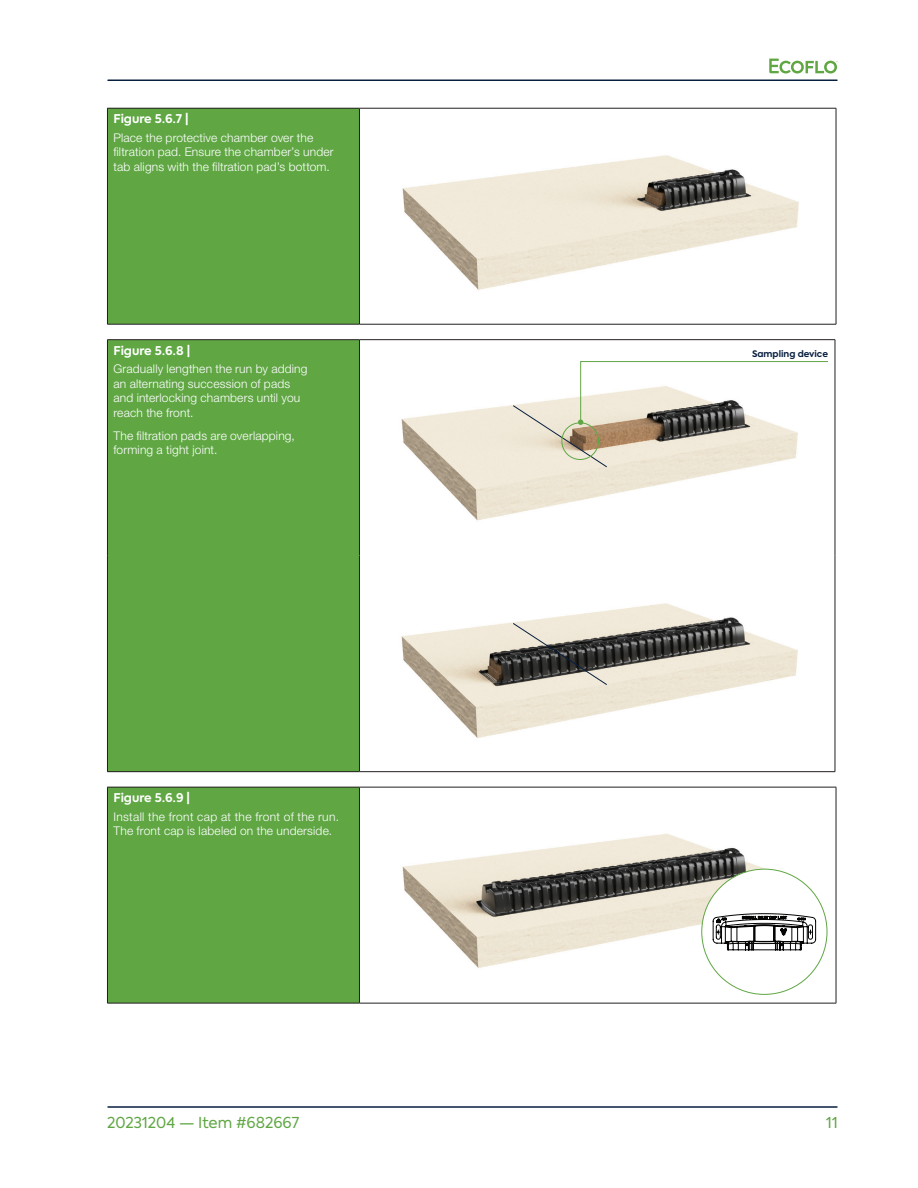
<style>
.page{position:relative;width:918px;height:1188px;background:#fff}
.page>*{position:absolute;margin:0;border:0;box-sizing:border-box;transform-origin:0 0}
.t1{font:15px "Axiforma";color:#60a744}
.t2{font:300 12px/14.4px "Helvetica Neue LT Std";letter-spacing:.015em;color:#fff}
.t3{font:700 12px "Axiforma";color:#fff}
.t4{font:700 9px "Axiforma";color:#081e3f}
</style>
<div class="page">
<hr style="left:108px;top:1106px;width:729px;height:2px;background:#081e3f">
<hr style="left:108px;top:80px;width:729px;height:1px;background:#081e3f">
<svg style="left:769px;top:59px;width:69px;height:14px"></svg>
<div style="left:107px;top:108px;width:252px;height:216px;background:#60a744"></div>
<hr style="left:107px;top:108px;width:252px;height:1px;background:#231f20">
<hr style="left:107px;top:108px;width:1px;height:216px;background:#231f20">
<hr style="left:359px;top:108px;width:477px;height:1px;background:#231f20">
<hr style="left:359px;top:108px;width:1px;height:216px;background:#231f20">
<hr style="left:836px;top:108px;width:1px;height:216px;background:#231f20">
<hr style="left:107px;top:324px;width:252px;height:1px;background:#231f20">
<hr style="left:359px;top:324px;width:477px;height:1px;background:#231f20">
<img style="left:402px;top:155px;width:397px;height:135px">
<div style="left:107px;top:340px;width:252px;height:432px;background:#60a744"></div>
<hr style="left:107px;top:339px;width:252px;height:1px;background:#231f20">
<hr style="left:107px;top:340px;width:1px;height:216px;background:#231f20">
<hr style="left:359px;top:339px;width:476px;height:1px;background:#231f20">
<hr style="left:359px;top:340px;width:1px;height:216px;background:#231f20">
<hr style="left:835px;top:340px;width:1px;height:216px;background:#231f20">
<hr style="left:107px;top:556px;width:1px;height:215px;background:#231f20">
<hr style="left:359px;top:556px;width:1px;height:215px;background:#231f20">
<hr style="left:835px;top:556px;width:1px;height:215px;background:#231f20">
<hr style="left:107px;top:771px;width:252px;height:1px;background:#231f20">
<hr style="left:359px;top:771px;width:476px;height:1px;background:#231f20">
<img style="left:401px;top:405px;width:342px;height:116px">
<img style="left:401px;top:603px;width:397px;height:135px">
<div style="left:107px;top:787px;width:252px;height:216px;background:#60a744"></div>
<hr style="left:107px;top:787px;width:252px;height:1px;background:#231f20">
<hr style="left:107px;top:787px;width:1px;height:216px;background:#231f20">
<hr style="left:359px;top:787px;width:477px;height:1px;background:#231f20">
<hr style="left:359px;top:787px;width:1px;height:216px;background:#231f20">
<hr style="left:836px;top:787px;width:1px;height:216px;background:#231f20">
<hr style="left:107px;top:1003px;width:252px;height:1px;background:#231f20">
<hr style="left:359px;top:1003px;width:477px;height:1px;background:#231f20">
<img style="left:402px;top:833px;width:424px;height:162px">
<svg style="left:512px;top:623px;width:96px;height:62px;background:#89867f"></svg>
<svg style="left:512px;top:361px;width:316px;height:107px"></svg>
<div style="left:702px;top:869px;width:125px;height:125px;background:#fff;border-radius:50%"></div>
<svg style="left:713px;top:913px;width:103px;height:37px"></svg>
<p class="t3" style="left:113px;top:111px;width:77px">Figure 5.6.7 |</p>
<p class="t2" style="left:113px;top:130px;width:222px">Place the protective chamber over the filtration pad. Ensure the chamber’s under tab aligns with the filtration pad’s bottom.</p>
<p class="t3" style="left:113px;top:342px;width:78px">Figure 5.6.8 |</p>
<p class="t2" style="left:113px;top:362px;width:196px">Gradually lengthen the run by adding an alternating succession of pads and interlocking chambers until you reach the front.</p>
<p class="t2" style="left:113px;top:428px;width:183px">The filtration pads are overlapping, forming a tight joint.</p>
<p class="t3" style="left:113px;top:789px;width:78px">Figure 5.6.9 |</p>
<p class="t2" style="left:113px;top:809px;width:227px">Install the front cap at the front of the run.<br>The front cap is labeled on the underside.</p>
<p class="t4" style="left:752px;top:348px;width:77px">Sampling device</p>
<p class="t1" style="left:107px;top:1113px;width:193px">20231204 — Item #682667</p>
<p class="t1" style="left:826px;top:1113px;width:13px">11</p>
</div>
